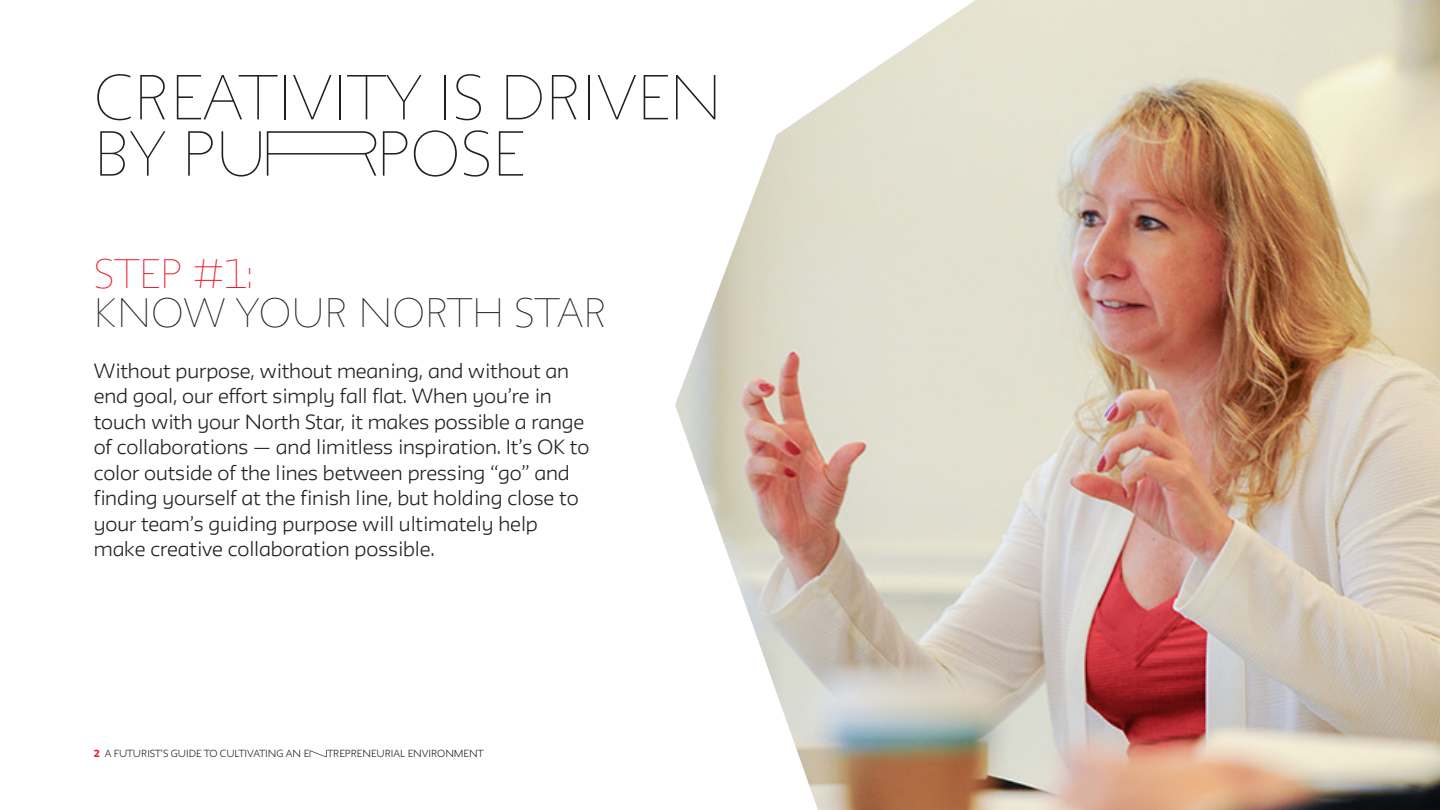
<style>
.page{position:relative;width:1440px;height:810px;background:#fff}
.page>*{position:absolute;margin:0;border:0;box-sizing:border-box;transform-origin:0 0}
.t1{font:100 55.5px/56.2px "Neue";color:#231f20}
.t2{font:100 36px/39px "Neue";color:#231f20}
.t3{font:300 18px/25.5px "Neue";letter-spacing:-.005em;color:#231f20}
.t4{font:300 9px "Neue";letter-spacing:-.005em;color:#231f20}
.s1{color:#ee1f2d}
.s2{font-weight:900;color:#ee1f2d}
</style>
<div class="page">
<svg style="left:310px;top:750px;width:17px;height:7px"></svg>
<svg style="left:267px;top:131px;width:109px;height:45px"></svg>
<img style="left:675px;top:0;width:765px;height:810px">
<p class="t1" style="left:94px;top:68px;width:630px">CREATIVITY IS DRIVEN<br>BY PU</p>
<p class="t1" style="left:376px;top:125px;width:150px">POSE</p>
<p class="t2" style="left:94px;top:253px;width:515px"><span class="s1">STEP #1:<br></span>KNOW YOUR NORTH STAR</p>
<p class="t3" style="left:94px;top:357px;width:497px">Without purpose, without meaning, and without an end goal, our effort simply fall flat. When you’re in touch with your North Star, it makes possible a range of collaborations — and limitless inspiration. It’s OK to color outside of the lines between pressing “go” and finding yourself at the finish line, but holding close to your team’s guiding purpose will ultimately help make creative collaboration possible.</p>
<p class="t4" style="left:94px;top:748px;width:217px"><span class="s2">2</span> A FUTURIST’S GUIDE TO CULTIVATING AN E</p>
<p class="t4" style="left:328px;top:748px;width:157px">TREPRENEURIAL ENVIRONMENT</p>
</div>
